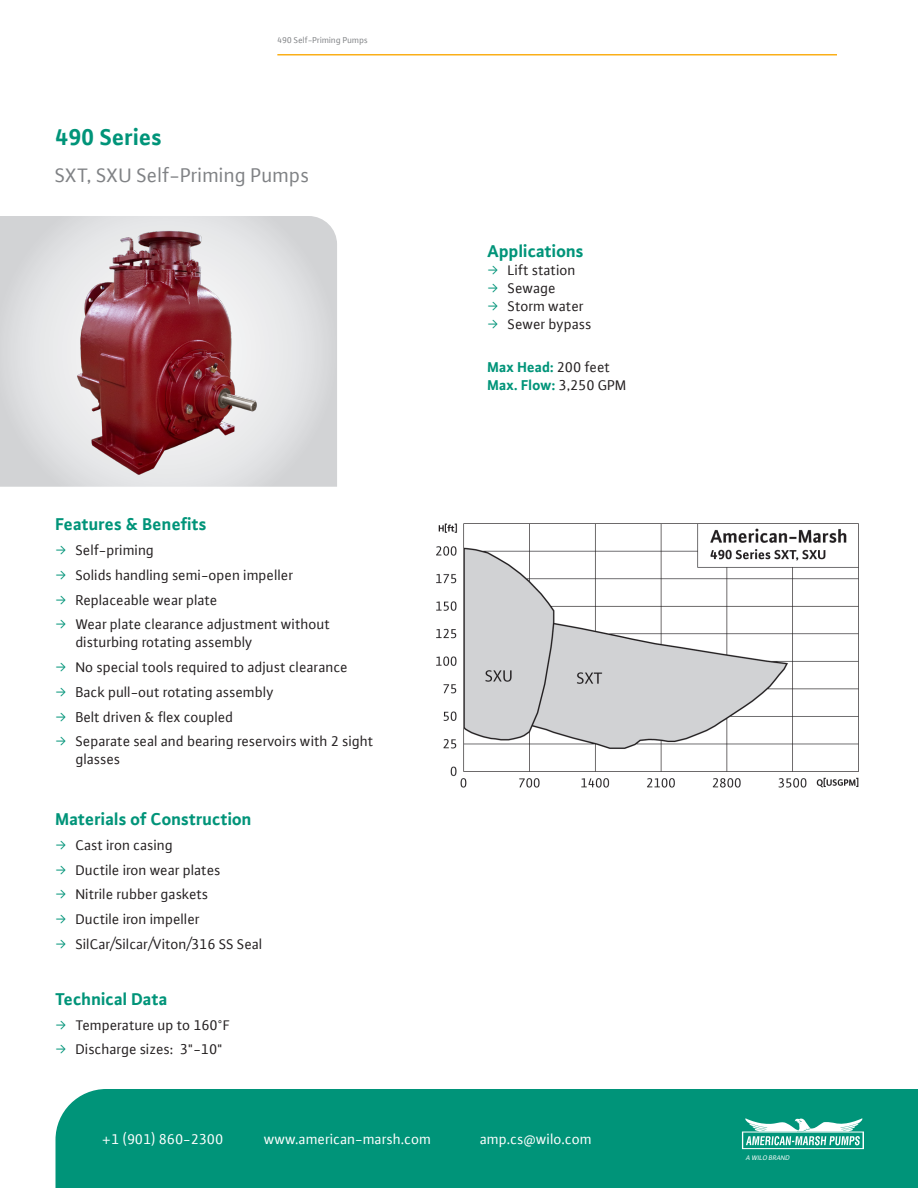
<style>
.page{position:relative;width:918px;height:1188px;background:#fff}
.page>*{position:absolute;margin:0;border:0;box-sizing:border-box;transform-origin:0 0}
.t1{font:700 24px "WILO Plus FM";color:#009479}
.t2{font:21px "WILO Plus FM";color:#808285}
.arrows_replace_bulle{font:700 18px "WILO Plus FM";color:#009479}
.t3{font:15px/18px "WILO Plus FM";color:#231f20}
.arrows_replace_bulle-2{font:15px "WILO Plus FM";color:#fff}
.Green_arrow_bullets{font:700 15px "WILO Plus FM";color:#009479}
.t4{font:9px "WILO Plus FM";color:#808285}
.t5{font:italic 7.05px "WILO Plus FM";color:#fff}
.s1{font-family:"WILO Pict";color:#009479}
.s2{font-weight:400;color:#231f20}
</style>
<div class="page">
<hr style="left:277px;top:54px;width:560px;height:2px;background:#faaf18">
<svg style="left:0;top:216px;width:337px;height:271px;background:#dcddde"></svg>
<div style="left:56px;top:1089px;width:862px;height:99px;background:#009479"></div>
<img style="left:66px;top:228px;width:207px;height:247px">
<svg style="left:742px;top:1118px;width:122px;height:31px"></svg>
<img style="left:436px;top:524px;width:423px;height:264px">
<h1 class="t1" style="left:56px;top:120px;width:108px">490 Series</h1>
<p class="t4" style="left:277px;top:34px;width:92px">490 Self-Priming Pumps</p>
<p class="t2" style="left:55px;top:162px;width:256px">SXT, SXU Self-Priming Pumps</p>
<p class="arrows_replace_bulle" style="left:56px;top:512px;width:153px">Features &amp; Benefits</p>
<p class="t3" style="left:56px;top:541px;width:100px"><span class="s1">ƒ</span> Self-priming</p>
<p class="t3" style="left:56px;top:566px;width:239px"><span class="s1">ƒ</span> Solids handling semi-open impeller</p>
<p class="t3" style="left:56px;top:591px;width:164px"><span class="s1">ƒ</span> Replaceable wear plate</p>
<p class="t3" style="left:76px;top:615px;width:256px;text-indent:-20px"><span class="s1">ƒ</span> Wear plate clearance adjustment without disturbing rotating assembly</p>
<p class="t3" style="left:56px;top:658px;width:294px"><span class="s1">ƒ</span> No special tools required to adjust clearance</p>
<p class="t3" style="left:56px;top:683px;width:220px"><span class="s1">ƒ</span> Back pull-out rotating assembly</p>
<p class="t3" style="left:56px;top:708px;width:180px"><span class="s1">ƒ</span> Belt driven &amp; flex coupled</p>
<p class="t3" style="left:76px;top:732px;width:299px;text-indent:-20px"><span class="s1">ƒ</span> Separate seal and bearing reservoirs with 2 sight glasses</p>
<p class="arrows_replace_bulle" style="left:56px;top:807px;width:198px">Materials of Construction</p>
<p class="t3" style="left:56px;top:836px;width:119px"><span class="s1">ƒ</span> Cast iron casing</p>
<p class="t3" style="left:56px;top:860px;width:167px"><span class="s1">ƒ</span> Ductile iron wear plates</p>
<p class="t3" style="left:56px;top:885px;width:155px"><span class="s1">ƒ</span> Nitrile rubber gaskets</p>
<p class="t3" style="left:56px;top:910px;width:146px"><span class="s1">ƒ</span> Ductile iron impeller</p>
<p class="t3" style="left:56px;top:935px;width:209px"><span class="s1">ƒ</span> SilCar/Silcar/Viton/316 SS Seal</p>
<p class="arrows_replace_bulle" style="left:56px;top:987px;width:113px">Technical Data</p>
<p class="t3" style="left:56px;top:1015px;width:177px"><span class="s1">ƒ</span> Temperature up to 160°F</p>
<p class="t3" style="left:56px;top:1040px;width:169px"><span class="s1">ƒ</span> Discharge sizes: 3"-10"</p>
<p class="arrows_replace_bulle" style="left:488px;top:238px;width:98px">Applications</p>
<p class="t3" style="left:488px;top:260px;width:90px"><span class="s1">ƒ</span> Lift station</p>
<p class="t3" style="left:488px;top:278px;width:70px"><span class="s1">ƒ</span> Sewage</p>
<p class="t3" style="left:488px;top:296px;width:98px"><span class="s1">ƒ</span> Storm water</p>
<p class="t3" style="left:488px;top:314px;width:106px"><span class="s1">ƒ</span> Sewer bypass</p>
<p class="Green_arrow_bullets" style="left:488px;top:357px;width:124px">Max Head: <span class="s2">200 feet</span></p>
<p class="Green_arrow_bullets" style="left:488px;top:375px;width:141px">Max. Flow: <span class="s2">3,250 GPM</span></p>
<p class="arrows_replace_bulle-2" style="left:102px;top:1130px;width:123px">+1 (901) 860-2300</p>
<p class="arrows_replace_bulle-2" style="left:264px;top:1130px;width:169px">www.american-marsh.com</p>
<p class="arrows_replace_bulle-2" style="left:480px;top:1130px;width:113px">amp.cs@wilo.com</p>
<p class="t5" style="left:746px;top:1153px;width:45px">A WILO BRAND</p>
</div>
